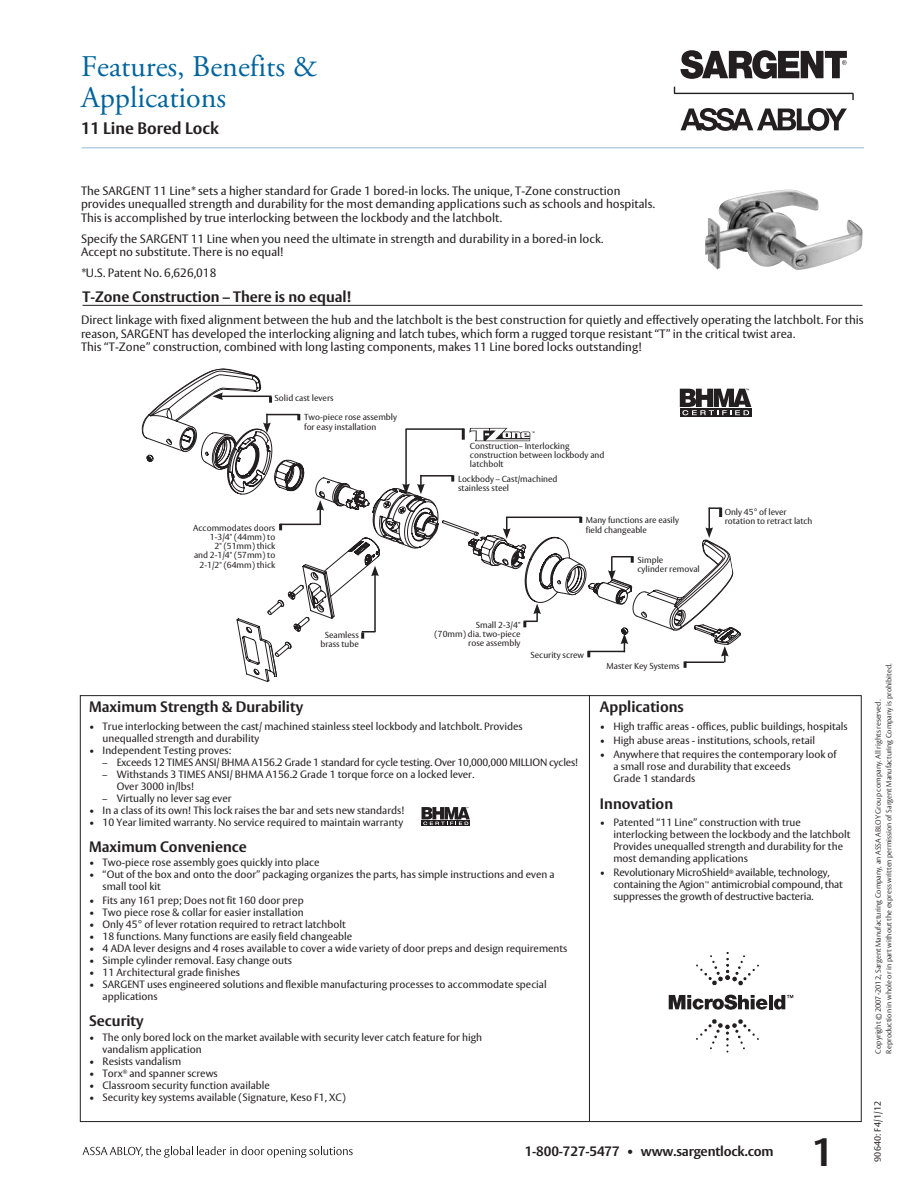
<style>
.page{position:relative;width:918px;height:1188px;background:#fff}
.page>*{position:absolute;margin:0;border:0;box-sizing:border-box;transform-origin:0 0}
.t1{font:700 39px "ASSA Vesta";color:#231f20}
.t2{font:30px/31.5px "Adobe Garamond Pro";color:#00649d}
.t3{font:700 16.5px "ASSA Vesta";color:#231f20}
.t4{font:700 15px "ASSA Vesta";color:#231f20}
.t5{font:700 13.5px "ASSA Vesta";letter-spacing:-.015em;color:#231f20}
.t6{font:12px/13.5px "ASSA Vesta";color:#231f20}
.t7{font:10.5px/12px "ASSA Vesta";color:#231f20}
.t8{font:9px "ASSA Vesta";color:#231f20}
.t9{font:8.7px/9.1px "ASSA Vesta";color:#231f20}
.t10{font:300 7.5px/10.5px "ASSA Vesta";color:#231f20}
</style>
<div class="page">
<hr style="left:82px;top:147px;width:782px;height:1px;background:#b3d1e2">
<svg style="left:674px;top:87px;width:180px;height:13px"></svg>
<svg style="left:681px;top:108px;width:166px;height:23px"></svg>
<svg style="left:680px;top:50px;width:167px;height:29px"></svg>
<svg style="left:82px;top:1146px;width:271px;height:12px"></svg>
<svg style="left:142px;top:375px;width:592px;height:118px"></svg>
<hr style="left:82px;top:305px;width:780px;height:1px;background:#231f20">
<img style="left:705px;top:190px;width:158px;height:80px">
<hr style="left:221px;top:396px;width:30px;height:1px;background:#231f20">
<svg style="left:212px;top:392px;width:11px;height:8px"></svg>
<svg style="left:696px;top:952px;width:63px;height:34px"></svg>
<svg style="left:696px;top:1019px;width:63px;height:34px"></svg>
<svg style="left:669px;top:995px;width:98px;height:15px"></svg>
<hr style="left:769px;top:995px;width:4px;height:14px;background:#231f20">
<svg style="left:774px;top:995px;width:19px;height:15px"></svg>
<hr style="left:589px;top:695px;width:1px;height:426px;background:#231f20">
<svg style="left:236px;top:389px;width:515px;height:293px"></svg>
<div style="left:421px;top:820px;width:49px;height:6px;background:#231f20"></div>
<svg style="left:422px;top:807px;width:48px;height:18px"></svg>
<h2 class="t2" style="left:81px;top:51px;width:238px">Features, Benefits &amp;<br>Applications</h2>
<h3 class="t3" style="left:81px;top:118px;width:139px">11 Line Bored Lock</h3>
<p class="t6" style="left:81px;top:184px;width:575px">The SARGENT 11 Line* sets a higher standard for Grade 1 bored-in locks. The unique, T-Zone construction provides unequalled strength and durability for the most demanding applications such as schools and hospitals.<br>This is accomplished by true interlocking between the lockbody and the latchbolt.</p>
<p class="t6" style="left:81px;top:232px;width:523px">Specify the SARGENT 11 Line when you need the ultimate in strength and durability in a bored-in lock.<br>Accept no substitute. There is no equal!</p>
<p class="t6" style="left:81px;top:267px;width:137px">*U.S. Patent No. 6,626,018</p>
<h3 class="t4" style="left:82px;top:287px;width:270px">T-Zone Construction – There is no equal!</h3>
<p class="t6" style="left:81px;top:314px;width:784px">Direct linkage with fixed alignment between the hub and the latchbolt is the best construction for quietly and effectively operating the latchbolt. For this reason, Sargent</p>
<p class="t6" style="left:81px;top:328px;width:715px;text-indent:91px">has developed the interlocking aligning and latch tubes, which form a rugged torque resistant “T” in the critical twist area.<br>This “T-Zone” construction, combined with long lasting components, makes 11 Line bored locks outstanding!</p>
<p class="t9" style="left:275px;top:394px;width:60px">Solid cast levers</p>
<p class="t9" style="left:304px;top:413px;width:94px">Two-piece rose assembly for easy installation</p>
<p class="t9" style="left:193px;top:524px;width:84px;text-align:right">Accommodates doors<br>1-3/4" (44mm) to<br>2" (51mm) thick<br>and 2-1/4" (57mm) to<br>2-1/2" (64mm) thick</p>
<p class="t9" style="left:470px;top:442px;width:136px">Construction– Interlocking construction between lockbody and latchbolt</p>
<p class="t9" style="left:458px;top:474px;width:101px">Lockbody – Cast/machined stainless steel</p>
<p class="t9" style="left:586px;top:516px;width:95px">Many functions are easily field changeable</p>
<p class="t9" style="left:638px;top:556px;width:64px">Simple<br>cylinder removal</p>
<p class="t9" style="left:725px;top:508px;width:89px">Only 45° of lever rotation to retract latch</p>
<p class="t9" style="left:320px;top:631px;width:40px;text-align:center">Seamless brass tube</p>
<p class="t9" style="left:435px;top:621px;width:87px;text-align:right">Small 2-3/4"<br>(70mm) dia. two-piece rose assembly</p>
<p class="t9" style="left:531px;top:650px;width:55px">Security screw</p>
<h3 class="t4" style="left:89px;top:698px;width:216px">Maximum Strength &amp; Durability</h3>
<p class="t7" style="left:103px;top:721px;width:422px;text-indent:-14px">• True interlocking between the cast/ machined stainless steel lockbody and latchbolt. Provides unequalled strength and durability</p>
<p class="t7" style="left:89px;top:745px;width:144px">• Independent Testing proves:</p>
<p class="t7" style="left:103px;top:757px;width:477px">– Exceeds 12 TIMES ANSI/ BHMA A156.2 Grade 1 standard for cycle testing. Over 10,000,000 MILLION cycles!</p>
<p class="t7" style="left:117px;top:769px;width:358px;text-indent:-14px">– Withstands 3 TIMES ANSI/ BHMA A156.2 Grade 1 torque force on a locked lever.<br>Over 3000 in/lbs!</p>
<p class="t7" style="left:103px;top:793px;width:130px">– Virtually no lever sag ever</p>
<p class="t7" style="left:89px;top:805px;width:317px">• In a class of its own! This lock raises the bar and sets new standards!</p>
<p class="t7" style="left:89px;top:817px;width:316px">• 10 Year limited warranty. No service required to maintain warranty</p>
<h3 class="t4" style="left:89px;top:837px;width:159px">Maximum Convenience</h3>
<p class="t7" style="left:89px;top:857px;width:232px">• Two-piece rose assembly goes quickly into place</p>
<p class="t7" style="left:103px;top:869px;width:454px;text-indent:-14px">• “Out of the box and onto the door” packaging organizes the parts, has simple instructions and even a small tool kit</p>
<p class="t7" style="left:89px;top:895px;width:216px">• Fits any 161 prep; Does not fit 160 door prep</p>
<p class="t7" style="left:89px;top:907px;width:216px">• Two piece rose &amp; collar for easier installation</p>
<p class="t7" style="left:89px;top:919px;width:258px">• Only 45° of lever rotation required to retract latchbolt</p>
<p class="t7" style="left:89px;top:931px;width:265px">• 18 functions. Many functions are easily field changeable</p>
<p class="t7" style="left:89px;top:943px;width:480px">• 4 ADA lever designs and 4 roses available to cover a wide variety of door preps and design requirements</p>
<p class="t7" style="left:89px;top:955px;width:205px">• Simple cylinder removal. Easy change outs</p>
<p class="t7" style="left:89px;top:967px;width:152px">• 11 Architectural grade finishes</p>
<p class="t7" style="left:103px;top:979px;width:446px;text-indent:-14px">• SARGENT uses engineered solutions and flexible manufacturing processes to accommodate special applications</p>
<h3 class="t4" style="left:89px;top:1012px;width:56px">Security</h3>
<p class="t7" style="left:103px;top:1031px;width:381px;text-indent:-14px">• The only bored lock on the market available with security lever catch feature for high vandalism application</p>
<p class="t7" style="left:89px;top:1055px;width:94px">• Resists vandalism</p>
<p class="t7" style="left:89px;top:1067px;width:130px">• Torx<sup>®</sup> and spanner screws</p>
<p class="t7" style="left:89px;top:1079px;width:182px">• Classroom security function available</p>
<p class="t7" style="left:89px;top:1091px;width:258px">• Security key systems available (Signature, Keso F1, XC)</p>
<p class="t9" style="left:607px;top:661px;width:75px">Master Key Systems</p>
<h3 class="t4" style="left:600px;top:697px;width:85px">Applications</h3>
<p class="t7" style="left:600px;top:720px;width:249px">• High traffic areas - offices, public buildings, hospitals</p>
<p class="t7" style="left:600px;top:734px;width:217px">• High abuse areas - institutions, schools, retail</p>
<p class="t7" style="left:613px;top:749px;width:225px;text-indent:-14px">• Anywhere that requires the contemporary look of a small rose and durability that exceeds<br>Grade 1 standards</p>
<h3 class="t4" style="left:600px;top:794px;width:75px">Innovation</h3>
<p class="t7" style="left:613px;top:817px;width:239px;text-indent:-14px">• Patented “11 Line” construction with true interlocking between the lockbody and the latchbolt Provides unequalled strength and durability for the most demanding applications</p>
<p class="t7" style="left:613px;top:867px;width:231px;text-indent:-13px">• Revolutionary MicroShield<sup>®</sup> available, technology, containing the Agion<sup>™</sup> antimicrobial compound, that suppresses the growth of destructive bacteria.</p>
<p class="t5" style="left:525px;top:1143px;width:250px">1-800-727-5477 • www.sargentlock.com</p>
<h1 class="t1" style="left:812px;top:1128px;width:24px">1</h1>
<p class="t10" style="left:873px;top:1054px;width:391px;rotate:-90deg">Copyright © 2007-2012, Sargent Manufacturing Company, an ASSA ABLOY Group company. All rights reserved.<br>Reproduction in whole or in part without the express written permission of Sargent Manufacturing Company is prohibited.</p>
<p class="t8" style="left:872px;top:1162px;width:62px;rotate:-90deg">90640: F 4/1/12</p>
</div>
